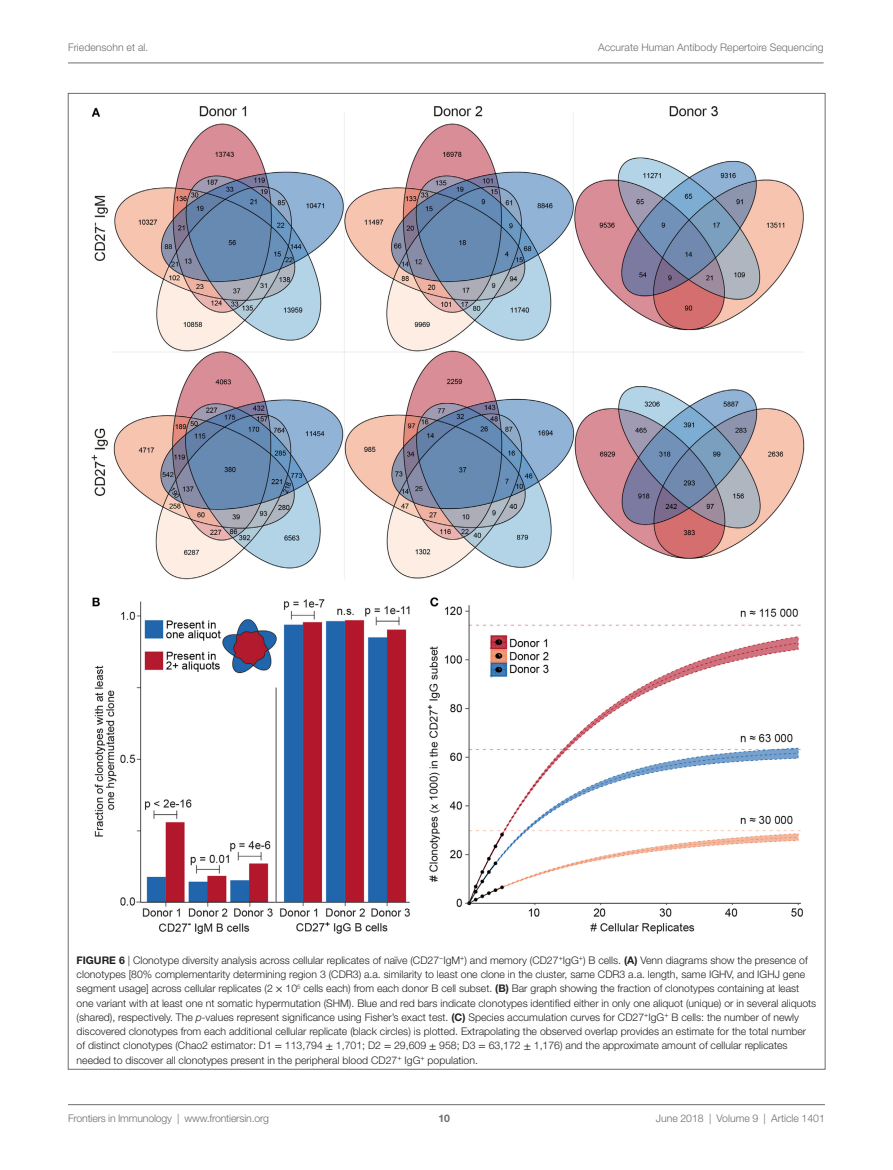
<style>
.page{position:relative;width:893px;height:1170px;background:#fff}
.page>*{position:absolute;margin:0;border:0;box-sizing:border-box;transform-origin:0 0}
.t1{font:300 10.5px/14.2px "Helvetica Neue LT Std";color:#231f20}
.t2{font:300 10.5px "Helvetica Neue LT Std";color:#6c6d70}
.t3{font:700 10.5px "Helvetica Neue LT Std";color:#6c6d70}
.s1{font-weight:700}
.s2{font-family:"STIX General";font-weight:400}
.s3{font-style:italic}
</style>
<div class="page">
<img style="left:91px;top:106px;width:714px;height:827px">
<hr style="left:68px;top:63px;width:756px;height:1px;background:#6c6d70">
<hr style="left:68px;top:1104px;width:757px;height:1px;background:#6c6d70">
<p class="t2" style="left:68px;top:41px;width:82px">Friedensohn et al.</p>
<p class="t2" style="left:598px;top:41px;width:227px">Accurate Human Antibody Repertoire Sequencing</p>
<p class="t1" style="left:77px;top:952px;width:741px"><span class="s1">FIGURE 6</span> | Clonotype diversity analysis across cellular replicates of naïve (CD27<sup>−</sup>IgM<sup>+</sup>) and memory (CD27<sup>+</sup>IgG<sup>+</sup>) B cells. <span class="s1">(A)</span> Venn diagrams show the presence of clonotypes [80% complementarity determining region 3 (CDR3) a.a. similarity to least one clone in the cluster, same CDR3 a.a. length, same IGHV, and IGHJ gene segment usage] across cellular replicates (2 <span class="s2">×</span> 10<sup>5</sup> cells each) from each donor B cell subset. <span class="s1">(B)</span> Bar graph showing the fraction of clonotypes containing at least one variant with at least one nt somatic hypermutation (SHM). Blue and red bars indicate clonotypes identified either in only one aliquot (unique) or in several aliquots (shared), respectively. The <span class="s3">p</span>-values represent significance using Fisher’s exact test. <span class="s1">(C)</span> Species accumulation curves for CD27<sup>+</sup>IgG<sup>+</sup> B cells: the number of newly discovered clonotypes from each additional cellular replicate (black circles) is plotted. Extrapolating the observed overlap provides an estimate for the total number of distinct clonotypes (Chao2 estimator: D1 <span class="s2">=</span> 113,794 <span class="s2">±</span> 1,701; D2 <span class="s2">=</span> 29,609 <span class="s2">±</span> 958; D3 <span class="s2">=</span> 63,172 <span class="s2">±</span> 1,176) and the approximate amount of cellular replicates needed to discover all clonotypes present in the peripheral blood CD27<sup>+</sup> IgG<sup>+</sup> population.</p>
<p class="t2" style="left:68px;top:1111px;width:203px">Frontiers in Immunology | www.frontiersin.org</p>
<p class="t2" style="left:656px;top:1111px;width:171px">June 2018 | Volume 9 | Article 1401</p>
<p class="t3" style="left:439px;top:1111px;width:13px">10</p>
</div>
